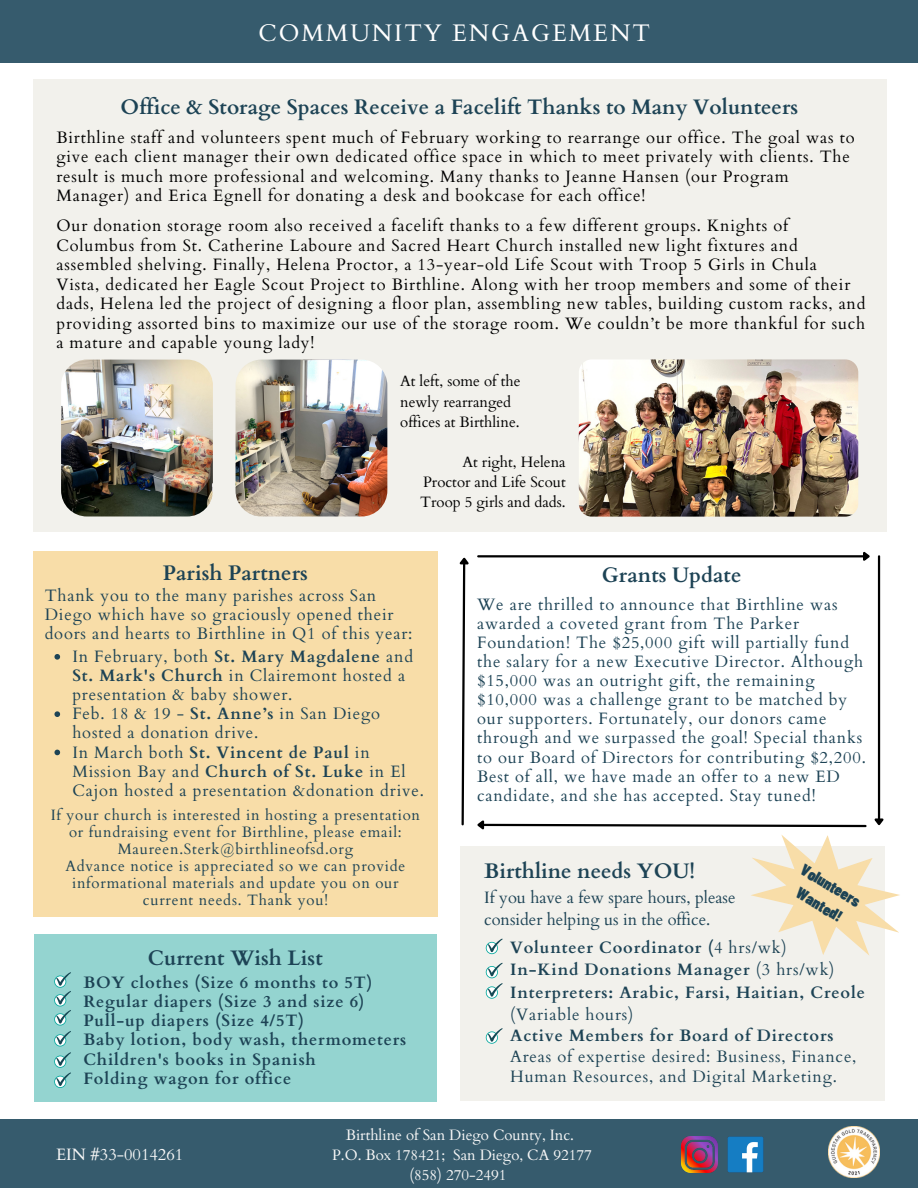
<style>
.page{position:relative;width:918px;height:1188px;background:#fff}
.page>*{position:absolute;margin:0;border:0;box-sizing:border-box;transform-origin:0 0}
.t1{font:24px "Cardo";letter-spacing:.08em;color:#fff}
.t2{font:700 21px "Cardo";color:#1d4355}
.t3{font:16.5px/19.2px "Cardo";letter-spacing:.05em;color:#1d4355}
.t4{font:16.5px/19.5px "Cardo";letter-spacing:.05em;color:#000}
.t5{font:700 16.5px/19.2px "Cardo";letter-spacing:.05em;color:#1d4355}
.t6{font:16.5px/22.5px "Cardo";color:#1d4355}
.t7{font:16.5px "Cardo";color:#f7f7f7}
.t8{font:900 16.05px/22.2px "Barlow Condensed";color:#1d4355;text-align:center}
.t9{font:15px/16.8px "Cardo";letter-spacing:.05em;color:#1d4355;text-align:center}
.t10{font:15px/20.2px "Cardo";color:#000;text-align:justify}
.t11{font:15px/20.2px "Cardo";color:#f7f7f7;text-align:center}
.s1{font-weight:700}
.s2{font-weight:400}
</style>
<div class="page">
<div style="left:0;top:0;width:918px;height:63px;background:#365b6d"></div>
<div style="left:0;top:1119px;width:918px;height:69px;background:#365b6d"></div>
<div style="left:34px;top:79px;width:853px;height:453px;background:#f2f1ec"></div>
<div style="left:34px;top:934px;width:402px;height:168px;background:#94d4d0"></div>
<img style="left:682px;top:1137px;width:36px;height:36px">
<img style="left:727px;top:1137px;width:36px;height:36px">
<img style="left:829px;top:1127px;width:50px;height:50px">
<div style="left:460px;top:846px;width:425px;height:255px;background:#f2f1ec"></div>
<svg style="left:486px;top:1028px;width:17px;height:16px"></svg>
<svg style="left:459px;top:551px;width:441px;height:448px"></svg>
<div style="left:34px;top:551px;width:403px;height:365px;background:#f8dda8"></div>
<img style="left:61px;top:360px;width:152px;height:157px;border-radius:26px">
<img style="left:236px;top:360px;width:151px;height:157px;border-radius:26px">
<img style="left:579px;top:359px;width:279px;height:158px;border-radius:13px">
<svg style="left:54px;top:654px;width:6px;height:6px"></svg>
<svg style="left:54px;top:711px;width:6px;height:6px"></svg>
<svg style="left:54px;top:750px;width:6px;height:5px"></svg>
<svg style="left:54px;top:972px;width:17px;height:116px"></svg>
<h1 class="t1" style="left:258px;top:17px;width:393px">COMMUNITY ENGAGEMENT</h1>
<p class="t2" style="left:121px;top:94px;width:679px">Office &amp; Storage Spaces Receive a Facelift Thanks to Many Volunteers</p>
<p class="t4" style="left:56px;top:128px;width:800px">Birthline staff and volunteers spent much of February working to rearrange our office. The goal was to give each client manager their own dedicated office space in which to meet privately with clients. The result is much more professional and welcoming. Many thanks to Jeanne Hansen (our Program Manager) and Erica Egnell for donating a desk and bookcase for each office!</p>
<p class="t4" style="left:56px;top:216px;width:811px">Our donation storage room also received a facelift thanks to a few different groups. Knights of Columbus from St. Catherine Laboure and Sacred Heart Church installed new light fixtures and assembled shelving. Finally, Helena Proctor, a 13-year-old Life Scout with Troop 5 Girls in Chula<br>Vista, dedicated her Eagle Scout Project to Birthline. Along with her troop members and some of their dads, Helena led the project of designing a floor plan, assembling new tables, building custom racks, and providing assorted bins to maximize our use of the storage room. We couldn’t be more thankful for such a mature and capable young lady!</p>
<p class="t10" style="left:400px;top:372px;width:122px;text-align:left">At left, some of the newly rearranged offices at Birthline.</p>
<p class="t10" style="left:420px;top:452px;width:147px;text-indent:42px">At right, Helena Proctor and Life Scout Troop 5 girls and dads.</p>
<p class="t2" style="left:163px;top:559px;width:147px">Parish Partners</p>
<p class="t2" style="left:602px;top:562px;width:141px">Grants Update</p>
<p class="t3" style="left:45px;top:586px;width:369px">Thank you to the many parishes across San<br>Diego which have so graciously opened their doors and hearts to Birthline in Q1 of this year:</p>
<p class="t3" style="left:477px;top:595px;width:390px">We are thrilled to announce that Birthline was awarded a coveted grant from The Parker Foundation! The $25,000 gift will partially fund the salary for a new Executive Director. Although $15,000 was an outright gift, the remaining $10,000 was a challenge grant to be matched by our supporters. Fortunately, our donors came through and we surpassed the goal! Special thanks to our Board of Directors for contributing $2,200.<br>Best of all, we have made an offer to a new ED candidate, and she has accepted. Stay tuned!</p>
<p class="t3" style="left:72px;top:647px;width:353px">In February, both <span class="s1">St. Mary Magdalene</span> and <span class="s1">St. Mark's Church</span> in Clairemont hosted a presentation &amp; baby shower.<br>Feb. 18 &amp; 19 - <span class="s1">St. Anne’s</span> in San Diego hosted a donation drive.<br>In March both <span class="s1">St. Vincent de Paul</span> in Mission Bay and <span class="s1">Church of St. Luke</span> in El Cajon hosted a presentation &amp;donation drive.</p>
<p class="t9" style="left:51px;top:807px;width:371px">If your church is interested in hosting a presentation or fundraising event for Birthline, please email:<br>Maureen.Sterk@birthlineofsd.org<br>Advance notice is appreciated so we can provide informational materials and update you on our current needs. Thank you!</p>
<p class="t2" style="left:484px;top:857px;width:212px">Birthline needs YOU!</p>
<p class="t6" style="left:484px;top:886px;width:253px">If you have a few spare hours, please consider helping us in the office.</p>
<p class="t8" style="left:808px;top:858px;width:68px;rotate:31deg">Volunteers<br>Wanted!</p>
<p class="t5" style="left:510px;top:936px;width:356px;line-height:22.5px">Volunteer Coordinator (<span class="s2">4 hrs/wk)<br></span>In-Kind Donations Manager <span class="s2">(3 hrs/wk)<br></span>Interpreters: Arabic, Farsi, Haitian, Creole</p>
<p class="t3" style="left:510px;top:1005px;width:125px">(Variable hours)</p>
<p class="t5" style="left:510px;top:1027px;width:325px">Active Members for Board of Directors</p>
<p class="t3" style="left:510px;top:1046px;width:348px;line-height:20.2px">Areas of expertise desired: Business, Finance,<br>Human Resources, and Digital Marketing.</p>
<p class="t2" style="left:148px;top:944px;width:176px">Current Wish List</p>
<p class="t5" style="left:83px;top:973px;width:324px">BOY clothes (Size 6 months to 5T)<br>Regular diapers (Size 3 and size 6)<br>Pull-up diapers (Size 4/5T)<br>Baby lotion, body wash, thermometers<br>Children's books in Spanish<br>Folding wagon for office</p>
<p class="t7" style="left:56px;top:1143px;width:129px">EIN #33-0014261</p>
<p class="t11" style="left:332px;top:1125px;width:261px">Birthline of San Diego County, Inc.<br>P.O. Box 178421; San Diego, CA 92177 (858) 270-2491</p>
</div>
